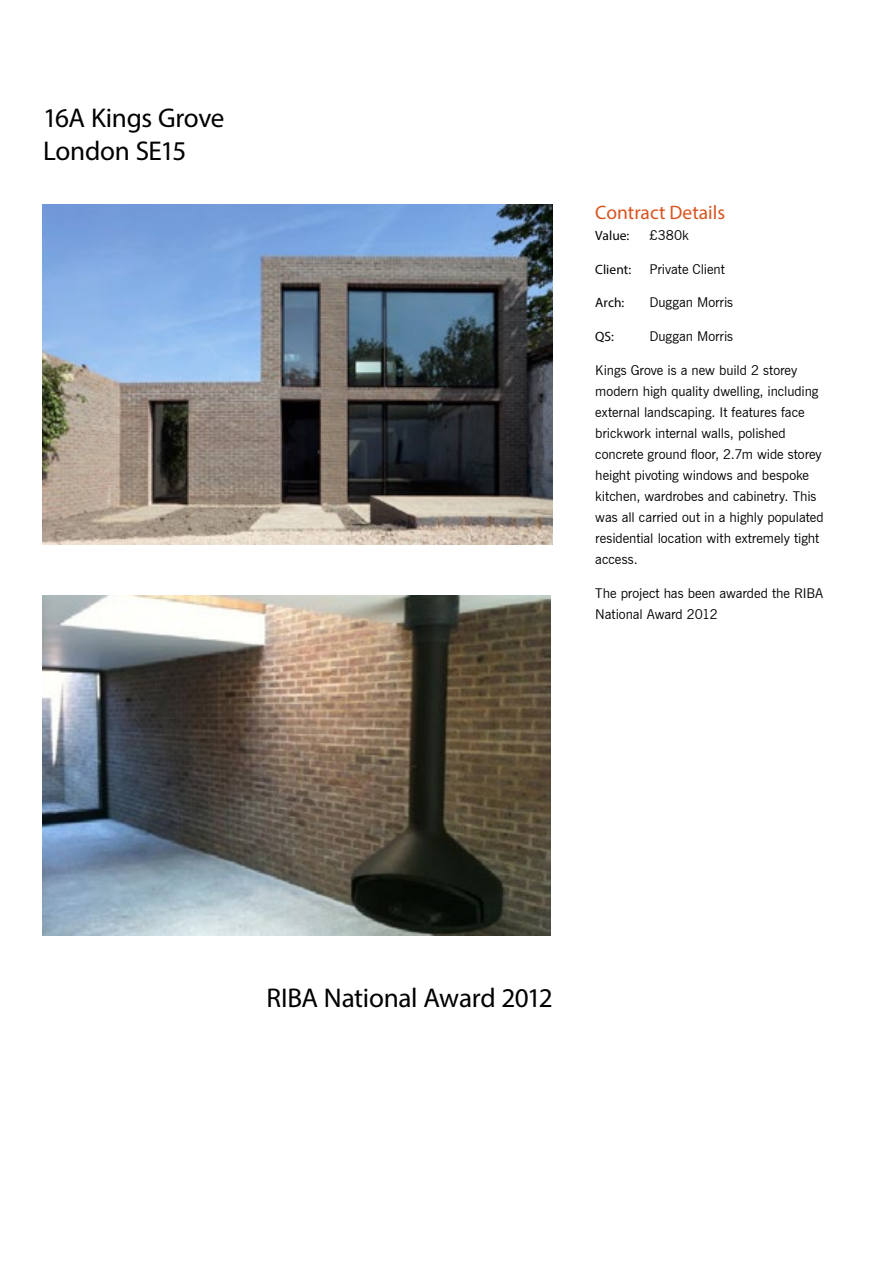
<style>
.page{position:relative;width:893px;height:1263px;background:#fff}
.page>*{position:absolute;margin:0;border:0;box-sizing:border-box;transform-origin:0 0}
.t1{font:27.15px/32.5px "Myriad Pro";letter-spacing:-.015em;color:#000}
.t2{font:19.5px "Myriad Pro";color:#d9531e}
.t3{font:13.5px/21px "News Gothic BT";letter-spacing:-.005em;color:#000}
.t4{font:13.5px "Myriad Pro";color:#000}
</style>
<div class="page">
<img style="left:43px;top:595px;width:508px;height:340px">
<img style="left:43px;top:204px;width:510px;height:340px">
<h1 class="t1" style="left:43px;top:101px;width:183px">16A Kings Grove<br>London SE15</h1>
<h2 class="t2" style="left:595px;top:200px;width:131px">Contract Details</h2>
<p class="t4" style="left:595px;top:227px;width:36px">Value:</p>
<p class="t3" style="left:649px;top:225px;width:41px">£380k</p>
<p class="t4" style="left:595px;top:261px;width:37px">Client:</p>
<p class="t3" style="left:649px;top:258px;width:77px">Private Client</p>
<p class="t4" style="left:595px;top:295px;width:30px">Arch:</p>
<p class="t3" style="left:649px;top:292px;width:85px">Duggan Morris</p>
<p class="t4" style="left:595px;top:328px;width:20px">QS:</p>
<p class="t3" style="left:649px;top:326px;width:85px">Duggan Morris</p>
<p class="t3" style="left:595px;top:360px;width:230px">Kings Grove is a new build 2 storey modern high quality dwelling, including external landscaping. It features face brickwork internal walls, polished concrete ground floor, 2.7m wide storey height pivoting windows and bespoke kitchen, wardrobes and cabinetry. This was all carried out in a highly populated residential location with extremely tight access.</p>
<p class="t3" style="left:595px;top:582px;width:229px">The project has been awarded the RIBA<br>National Award 2012</p>
<h1 class="t1" style="left:267px;top:981px;width:288px">RIBA National Award 2012</h1>
</div>
